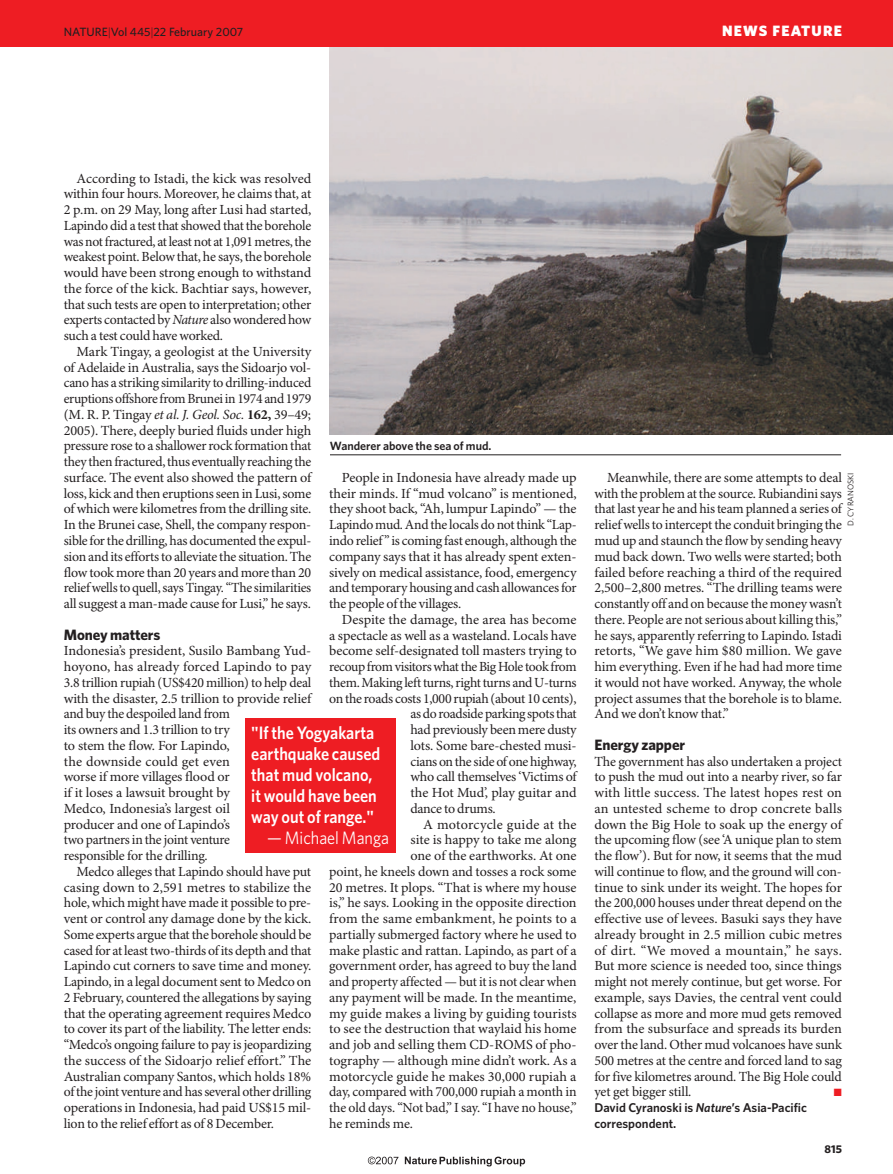
<style>
.page{position:relative;width:893px;height:1174px;background:#fff}
.page>*{position:absolute;margin:0;border:0;box-sizing:border-box;transform-origin:0 0}
.t1{font:600 18px/21px "Whitney";color:#fff;scale:.9 1}
.t2{font:18px "Whitney";color:#fff;scale:.9 1}
.t3{font:700 15px "Whitney";letter-spacing:-.005em;color:#231f20}
.t4{font:900 15px "Whitney";letter-spacing:.075em;color:#fff}
.t5{font:13.95px/15.8px "Minion Pro";letter-spacing:-.01em;color:#231f20;text-align:justify}
.t6{font:13.95px "Minion Pro";letter-spacing:-.03em;color:#231f20}
.t7{font:13.95px "Minion Pro";letter-spacing:.01em;color:#231f20}
.t8{font:13.95px "Minion Pro";letter-spacing:.015em;color:#231f20}
.t9{font:600 12.75px/15.8px "Whitney";color:#231f20}
.t10{font:500 12px "Whitney";color:#231f20}
.t11{font:600 12px "Whitney";color:#231f20}
.t12{font:700 11.25px "Whitney";color:#231f20}
.t13{font:10.5px "Zapf Dingbats";color:#ee1d23}
.t14{font:8.25px "Whitney";color:#231f20}
.s1{font-weight:300}
.s2{font-style:italic}
.s3{font-weight:700}
</style>
<div class="page">
<img style="left:329px;top:47px;width:564px;height:388px">
<div style="left:245px;top:718px;width:150px;height:135px;background:#ee1d23"></div>
<hr style="left:330px;top:454px;width:511px;height:1px;background:#231f20">
<div style="left:0;top:0;width:893px;height:47px;background:#ee1d23"></div>
<svg style="left:405px;top:1156px;width:120px;height:10px"></svg>
<svg style="left:368px;top:1156px;width:30px;height:8px"></svg>
<p class="t10" style="left:64px;top:27px;width:181px">NATURE<span class="s1">|</span>Vol 445<span class="s1">|</span>22 February 2007</p>
<p class="t4" style="left:722px;top:25px;width:121px">NEWS FEATURE</p>
<p class="t5" style="left:64px;top:171px;width:249px;text-indent:13px">According to Istadi, the kick was resolved within four hours. Moreover, he claims that, at 2 p.m. on 29 May, long after Lusi had started, Lapindo did a test that showed that the borehole was not fractured, at least not at 1,091 metres, the weakest point. Below that, he says, the borehole would have been strong enough to withstand the force of the kick. Bachtiar says, however, that such tests are open to interpretation; other experts contacted by <span class="s2">Nature</span> also wondered how such a test could have worked.</p>
<p class="t5" style="left:64px;top:345px;width:249px;text-indent:13px">Mark Tingay, a geologist at the University of Adelaide in Australia, says the Sidoarjo vol&shy;cano has a striking similarity to drilling-induced eruptions offshore from Brunei in 1974 and 1979 (M. R. P. Tingay <span class="s2">et al. J. Geol. Soc.</span> <span class="s3">162,</span> 39–49; 2005). There, deeply buried fluids under high pressure rose to a shallower rock formation that they then fractured, thus eventually reaching the surface. The event also showed the pattern of loss, kick and then eruptions seen in Lusi, some of which were kilometres from the drilling site.<br>In the Brunei case, Shell, the company respon&shy;sible for the drilling, has documented the expul&shy;sion and its efforts to alleviate the situation. The flow took more than 20 years and more than 20 relief wells to quell, says Tingay. “The similarities all suggest a man-made cause for Lusi,” he says.</p>
<p class="t3" style="left:64px;top:628px;width:98px">Money matters</p>
<p class="t5" style="left:64px;top:644px;width:249px;text-align:left">Indonesia’s president, Susilo Bambang Yud&shy;hoyono, has already forced Lapindo to pay 3.8 trillion rupiah (US$420 million) to help deal with the disaster, 2.5 trillion to provide relief and buy the despoiled land from<br>its owners and 1.3 trillion to try<br>to stem the flow. For Lapindo,<br>the downside could get even<br>worse if more villages flood or<br>if it loses a lawsuit brought by<br>Medco, Indonesia’s largest oil<br>producer and one of Lapindo’s<br>two partners in the joint venture<br>responsible for the drilling.</p>
<p class="t5" style="left:64px;top:864px;width:249px;text-indent:13px">Medco alleges that Lapindo should have put casing down to 2,591 metres to stabilize the hole, which might have made it possible to pre&shy;vent or control any damage done by the kick.<br>Some experts argue that the borehole should be cased for at least two-thirds of its depth and that Lapindo cut corners to save time and money.<br>Lapindo, in a legal document sent to Medco on 2 February, countered the allegations by saying that the operating agreement requires Medco to cover its part of the liability. The letter ends: “Medco’s ongoing failure to pay is jeopardizing the success of the Sidoarjo relief effort.” The Australian company Santos, which holds 18% of the joint venture and has several other drilling operations in Indonesia, had paid US$15 mil&shy;lion to the relief effort as of 8 December.</p>
<p class="t11" style="left:330px;top:442px;width:163px">Wanderer above the sea of mud.</p>
<p class="t5" style="left:329px;top:471px;width:249px;text-indent:13px">People in Indonesia have already made up their minds. If “mud volcano” is mentioned, they shoot back, “Ah, lumpur Lapindo” — the Lapindo mud. And the locals do not think “Lap&shy;indo relief” is coming fast enough, although the company says that it has already spent exten&shy;sively on medical assistance, food, emergency and temporary housing and cash allowances for the people of the villages.</p>
<p class="t5" style="left:342px;top:612px;width:236px">Despite the damage, the area has become</p>
<p class="t5" style="left:329px;top:628px;width:249px">a spectacle as well as a wasteland. Locals have</p>
<p class="t5" style="left:329px;top:644px;width:249px">become self-designated toll masters trying to</p>
<p class="t6" style="left:329px;top:661px;width:249px">recoup from visitors what the Big Hole took from</p>
<p class="t5" style="left:329px;top:675px;width:249px">them. Making left turns, right turns and U-turns</p>
<p class="t5" style="left:329px;top:691px;width:249px">on the roads costs 1,000 rupiah (about 10 cents),</p>
<p class="t5" style="left:410px;top:707px;width:168px">as do roadside parking spots that</p>
<p class="t5" style="left:410px;top:723px;width:168px">had previously been mere dusty</p>
<p class="t5" style="left:410px;top:738px;width:168px">lots. Some bare-chested musi-</p>
<p class="t5" style="left:410px;top:754px;width:168px">cians on the side of one highway,</p>
<p class="t5" style="left:410px;top:770px;width:168px">who call themselves ‘Victims of</p>
<p class="t5" style="left:410px;top:786px;width:168px">the Hot Mud’, play guitar and</p>
<p class="t5" style="left:410px;top:801px;width:87px">dance to drums.</p>
<p class="t8" style="left:423px;top:818px;width:155px">A motorcycle guide at the</p>
<p class="t5" style="left:410px;top:833px;width:168px">site is happy to take me along</p>
<p class="t5" style="left:410px;top:849px;width:168px">one of the earthworks. At one</p>
<p class="t5" style="left:329px;top:864px;width:249px">point, he kneels down and tosses a rock some</p>
<p class="t5" style="left:329px;top:880px;width:249px">20 metres. It plops. “That is where my house</p>
<p class="t5" style="left:329px;top:896px;width:249px">is,” he says. Looking in the opposite direction</p>
<p class="t7" style="left:329px;top:913px;width:249px">from the same embankment, he points to a</p>
<p class="t5" style="left:329px;top:927px;width:249px">partially submerged factory where he used to</p>
<p class="t5" style="left:329px;top:943px;width:249px">make plastic and rattan. Lapindo, as part of a</p>
<p class="t5" style="left:329px;top:959px;width:249px">government order, has agreed to buy the land</p>
<p class="t5" style="left:329px;top:975px;width:249px">and property affected — but it is not clear when</p>
<p class="t5" style="left:329px;top:990px;width:249px">any payment will be made. In the meantime,</p>
<p class="t5" style="left:329px;top:1006px;width:249px">my guide makes a living by guiding tourists</p>
<p class="t5" style="left:329px;top:1022px;width:249px">to see the destruction that waylaid his home</p>
<p class="t5" style="left:329px;top:1038px;width:249px">and job and selling them CD-ROMS of pho-</p>
<p class="t5" style="left:329px;top:1053px;width:249px">tography — although mine didn’t work. As a</p>
<p class="t5" style="left:329px;top:1069px;width:249px">motorcycle guide he makes 30,000 rupiah a</p>
<p class="t5" style="left:329px;top:1085px;width:249px">day, compared with 700,000 rupiah a month in</p>
<p class="t5" style="left:329px;top:1101px;width:249px">the old days. “Not bad,” I say. “I have no house,”</p>
<p class="t5" style="left:329px;top:1116px;width:85px">he reminds me.</p>
<p class="t1" style="left:251px;top:724px;width:145px">"If the Yogyakarta earthquake caused that mud volcano, it would have been way out of range."</p>
<p class="t2" style="left:267px;top:831px;width:137px">— Michael Manga</p>
<p class="t5" style="left:594px;top:471px;width:249px;text-indent:13px">Meanwhile, there are some attempts to deal with the problem at the source. Rubiandini says that last year he and his team planned a series of relief wells to intercept the conduit bringing the mud up and staunch the flow by sending heavy mud back down. Two wells were started; both failed before reaching a third of the required 2,500–2,800 metres. “The drilling teams were constantly off and on because the money wasn’t there. People are not serious about killing this,” he says, apparently referring to Lapindo. Istadi retorts, “We gave him $80 million. We gave him everything. Even if he had had more time it would not have worked. Anyway, the whole project assumes that the borehole is to blame.<br>And we don’t know that.”</p>
<p class="t3" style="left:594px;top:739px;width:92px">Energy zapper</p>
<p class="t5" style="left:594px;top:754px;width:249px">The government has also undertaken a project to push the mud out into a nearby river, so far with little success. The latest hopes rest on an untested scheme to drop concrete balls down the Big Hole to soak up the energy of the upcoming flow (see ‘A unique plan to stem the flow’). But for now, it seems that the mud will continue to flow, and the ground will con&shy;tinue to sink under its weight. The hopes for the 200,000 houses under threat depend on the effective use of levees. Basuki says they have already brought in 2.5 million cubic metres of dirt. “We moved a mountain,” he says.<br>But more science is needed too, since things might not merely continue, but get worse. For example, says Davies, the central vent could collapse as more and more mud gets removed from the subsurface and spreads its burden over the land. Other mud volcanoes have sunk 500 metres at the centre and forced land to sag for five kilometres around. The Big Hole could yet get bigger still.</p>
<p class="t14" style="left:847px;top:525px;width:54px;rotate:-90deg">D. CYRANOSKI</p>
<p class="t13" style="left:834px;top:1087px;width:9px">■</p>
<p class="t9" style="left:594px;top:1100px;width:214px">David Cyranoski is <span class="s2">Nature</span>’s Asia-Pacific correspondent.</p>
<p class="t12" style="left:824px;top:1144px;width:19px">815</p>
</div>
